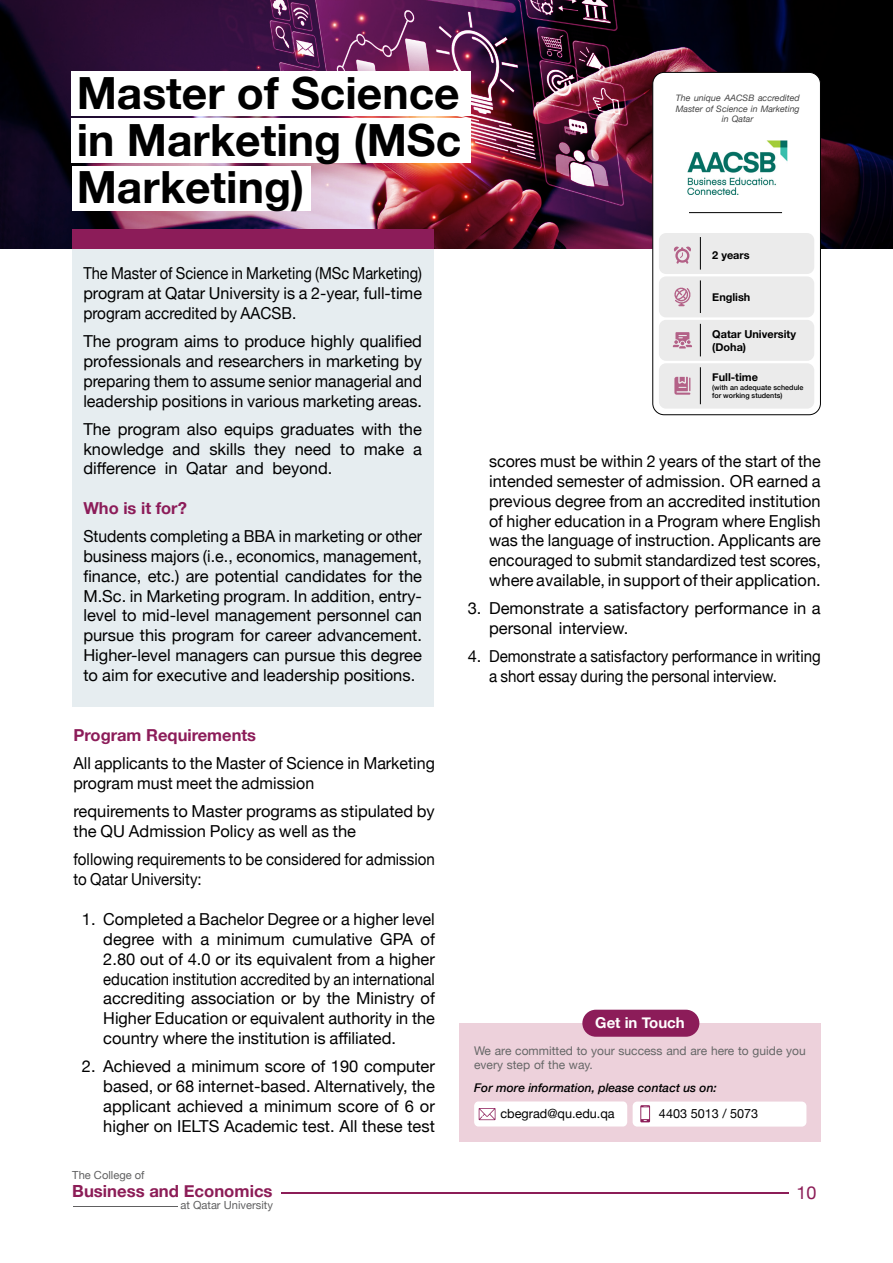
<style>
.page{position:relative;width:893px;height:1263px;background:#fff}
.page>*{position:absolute;margin:0;border:0;box-sizing:border-box;transform-origin:0 0}
.t1{font:700 44.4px/47px "Helvetica Neue";color:#000;text-align:justify}
.t2{font:18px "Helvetica Neue";color:#8c1d57}
.t3{font:700 16.65px "Helvetica Neue";color:#8c1d57}
.t4{font:16.5px/19.8px "Helvetica Neue";color:#000;text-align:justify}
.t5{font:16.5px/19.8px "Helvetica Neue";color:#000;text-align:justify;scale:.95 1}
.t6{font:16.5px/19.8px "Helvetica Neue";color:#000;text-align:justify;scale:.89 1}
.t7{font:16.5px/19.8px "Helvetica Neue";color:#000;scale:.92 1}
.t8{font:700 16.5px "Helvetica Neue";color:#8c1c59}
.t9{font:700 15px "Helvetica Neue";color:#fff}
.t10{font:12.6px "Helvetica Neue";color:#000}
.t11{font:12px/14.4px "Helvetica Neue";color:#666767}
.t12{font:italic 500 12px "Helvetica Neue";color:#000}
.t13{font:11.1px "Helvetica Neue";color:#606061}
.t14{font:700 10.95px/13px "Helvetica Neue";color:#000}
.t15{font:italic 8.85px/10.6px "Helvetica Neue";color:#454545;text-align:center}
.t16{font:500 7.2px/8.6px "Helvetica Neue";color:#000}
</style>
<div class="page">
<hr style="left:281px;top:1192px;width:508px;height:1px;background:#8c1d57">
<hr style="left:73px;top:1206px;width:105px;height:1px;background:#606061">
<div style="left:459px;top:1023px;width:362px;height:119px;background:#edd1db"></div>
<img style="left:0;top:0;width:893px;height:249px">
<div style="left:474px;top:1101px;width:153px;height:25px;background:#fff;border-radius:4px"></div>
<div style="left:582px;top:1010px;width:117px;height:27px;background:#8c1c59;border-radius:14px"></div>
<div style="left:633px;top:1101px;width:173px;height:25px;background:#fff;border-radius:5px"></div>
<svg style="left:479px;top:1108px;width:16px;height:12px"></svg>
<svg style="left:640px;top:1105px;width:10px;height:17px"></svg>
<div style="left:72px;top:71px;width:399px;height:44px;background:#fff"></div>
<div style="left:72px;top:118px;width:399px;height:44px;background:#fff"></div>
<div style="left:72px;top:166px;width:238px;height:45px;background:#fff"></div>
<div style="left:653px;top:72px;width:167px;height:343px;background:#fff;border-radius:11px"></div>
<div style="left:652px;top:72px;width:169px;height:343px;border:1px solid #000;border-radius:11px"></div>
<img style="left:688px;top:140px;width:100px;height:54px">
<hr style="left:689px;top:212px;width:93px;height:1px;background:#000">
<div style="left:659px;top:320px;width:155px;height:41px;background:#ebebeb;border-radius:7px"></div>
<div style="left:659px;top:276px;width:155px;height:41px;background:#ebebeb;border-radius:7px"></div>
<div style="left:659px;top:233px;width:155px;height:41px;background:#ebebeb;border-radius:7px"></div>
<div style="left:659px;top:363px;width:155px;height:46px;background:#ebebeb;border-radius:7px"></div>
<svg style="left:674px;top:246px;width:17px;height:18px"></svg>
<hr style="left:700px;top:324px;width:1px;height:32px;background:#000">
<hr style="left:700px;top:280px;width:1px;height:33px;background:#000">
<hr style="left:700px;top:237px;width:1px;height:33px;background:#000">
<hr style="left:700px;top:367px;width:1px;height:37px;background:#000">
<svg style="left:674px;top:287px;width:17px;height:19px"></svg>
<svg style="left:673px;top:332px;width:19px;height:16px"></svg>
<svg style="left:674px;top:377px;width:16px;height:18px"></svg>
<div style="left:72px;top:230px;width:362px;height:477px;background:#e6edf0"></div>
<div style="left:72px;top:230px;width:362px;height:19px;background:#8c1c59"></div>
<h1 class="t1" style="left:77px;top:71px;width:386px">Master of Science in Marketing (MSc Marketing(</h1>
<p class="t15" style="left:676px;top:93px;width:126px">The unique AACSB accredited<br>Master of Science in Marketing in Qatar</p>
<p class="t6" style="left:83px;top:264px;width:382px">The Master of Science in Marketing (MSc Marketing( program at Qatar University is a 2-year, full-time program accredited by AACSB.</p>
<p class="t4" style="left:83px;top:332px;width:340px">The program aims to produce highly qualified professionals and researchers in marketing by preparing them to assume senior managerial and leadership positions in various marketing areas.</p>
<p class="t4" style="left:83px;top:420px;width:340px;text-align:right">The program also equips graduates with the a</p>
<p class="t4" style="left:83px;top:440px;width:82px">knowledge</p>
<p class="t4" style="left:173px;top:440px;width:29px">and</p>
<p class="t4" style="left:209px;top:440px;width:38px">skills</p>
<p class="t4" style="left:254px;top:440px;width:33px">they</p>
<p class="t4" style="left:295px;top:440px;width:38px">need</p>
<p class="t4" style="left:364px;top:440px;width:42px">make</p>
<p class="t4" style="left:340px;top:440px;width:16px">to</p>
<p class="t4" style="left:83px;top:460px;width:74px">difference</p>
<p class="t4" style="left:165px;top:460px;width:14px">in</p>
<p class="t4" style="left:186px;top:460px;width:42px">Qatar</p>
<p class="t4" style="left:236px;top:460px;width:29px">and</p>
<p class="t4" style="left:272px;top:460px;width:61px">beyond.</p>
<p class="t8" style="left:83px;top:495px;width:105px">Who is it for?</p>
<p class="t5" style="left:83px;top:527px;width:358px">Students completing a BBA in marketing or other business majors e. i( ., economics, management, finance, etc ) . are potential candidates for the</p>
<p class="t4" style="left:83px;top:607px;width:340px">level to mid-level management personnel can</p>
<p class="t4" style="left:83px;top:587px;width:340px">M.Sc in. Marketing program In. addition, entry-</p>
<p class="t4" style="left:83px;top:626px;width:340px">pursue this program for career advancement.<br>Higher-level managers can pursue this degree to aim for executive and leadership positions.</p>
<p class="t14" style="left:712px;top:249px;width:39px">2 years</p>
<p class="t14" style="left:712px;top:291px;width:40px">English</p>
<p class="t14" style="left:712px;top:327px;width:85px">Qatar University (Doha(</p>
<p class="t14" style="left:712px;top:371px;width:47px">Full-time</p>
<p class="t16" style="left:712px;top:382px;width:93px">(with an adequate schedule for working students(</p>
<p class="t4" style="left:468px;top:599px;width:15px">3.</p>
<p class="t4" style="left:468px;top:648px;width:15px">4.</p>
<p class="t4" style="left:489px;top:452px;width:333px">scores must be within 2 years of the start of the intended semester of admission. OR earned a previous degree from an accredited institution of higher education in a Program where English was the language of instruction. Applicants are encouraged to submit standardized test scores, where available in, support of their application.</p>
<p class="t4" style="left:489px;top:599px;width:333px">Demonstrate a satisfactory performance in a</p>
<p class="t4" style="left:489px;top:615px;width:333px;line-height:28.3px">personal interview.<br>Demonstrate a satisfactory performance in writing</p>
<p class="t7" style="left:489px;top:667px;width:314px">a short essay during the personal interview.</p>
<p class="t8" style="left:73px;top:722px;width:184px">Program Requirements</p>
<p class="t4" style="left:73px;top:754px;width:363px">All applicants to the Master of Science in Marketing program must meet the admission</p>
<p class="t4" style="left:73px;top:802px;width:363px">requirements to Master programs as stipulated by the QU Admission Policy as well as the</p>
<p class="t7" style="left:73px;top:850px;width:394px">following requirements to be considered for admission to Qatar University:</p>
<p class="t4" style="left:103px;top:910px;width:333px">Completed a Bachelor Degree or a higher level</p>
<p class="t4" style="left:82px;top:910px;width:15px">1.</p>
<p class="t4" style="left:82px;top:1057px;width:15px">2.</p>
<p class="t4" style="left:380px;top:930px;width:34px">GPA</p>
<p class="t4" style="left:421px;top:930px;width:16px">of</p>
<p class="t4" style="left:103px;top:930px;width:333px;text-align:left">degree<br>2.80 out of 4.0 or its equivalent from a higher education institution accredited by an international accrediting association or by the Ministry of Higher Education or equivalent authority in the country where the institution is affiliated.</p>
<p class="t4" style="left:103px;top:1057px;width:333px">Achieved a minimum score of 190 computer</p>
<p class="t4" style="left:162px;top:930px;width:32px">with</p>
<p class="t4" style="left:217px;top:930px;width:69px">minimum</p>
<p class="t4" style="left:293px;top:930px;width:81px">cumulative</p>
<p class="t4" style="left:200px;top:930px;width:10px">a</p>
<p class="t4" style="left:103px;top:1077px;width:333px">based, or 68 internet-based. Alternatively, the applicant achieved a minimum score of 6 or higher on IELTS Academic test. All these test</p>
<p class="t13" style="left:72px;top:1167px;width:74px">The College of</p>
<p class="t3" style="left:72px;top:1178px;width:202px">Business and Economics</p>
<p class="t13" style="left:180px;top:1197px;width:94px">at Qatar University</p>
<p class="t9" style="left:595px;top:1011px;width:91px">Get in Touch</p>
<p class="t11" style="left:474px;top:1044px;width:333px">We are committed to your success and are here to guide you every step of the way.</p>
<p class="t12" style="left:474px;top:1077px;width:244px">For more information, please contact us on:</p>
<p class="t10" style="left:659px;top:1104px;width:101px">4403 5013 / 5073</p>
<p class="t10" style="left:500px;top:1104px;width:116px">cbegrad@qu.edu.qa</p>
<p class="t2" style="left:796px;top:1180px;width:22px">10</p>
</div>
